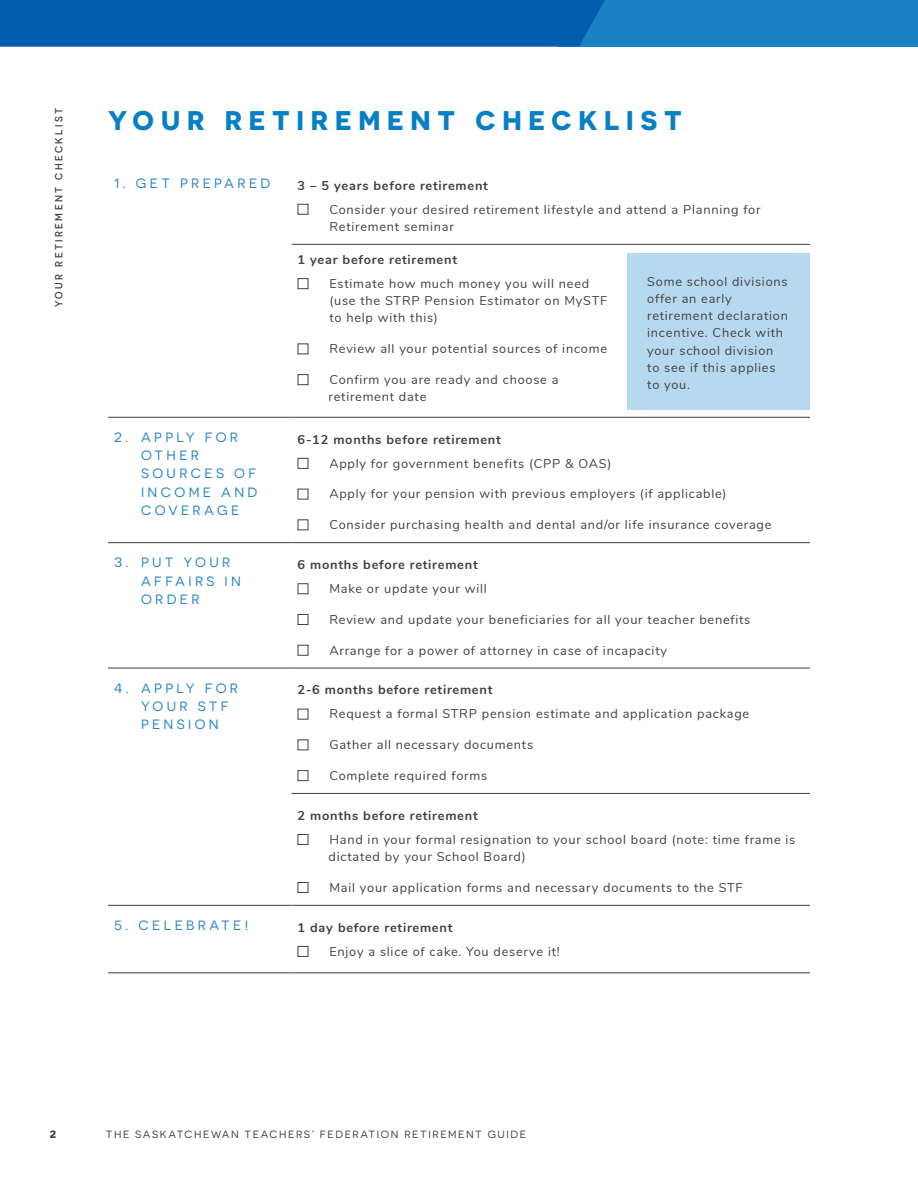
<style>
.page{position:relative;width:918px;height:1188px;background:#fff}
.page>*{position:absolute;margin:0;border:0;box-sizing:border-box;transform-origin:0 0}
.HEADER_1{font:700 27px "Novecentosanswide";letter-spacing:.25em;color:#0680c4}
.SUBHEAD_1A{font:13.5px/18.3px "Novecentosanswide";letter-spacing:.25em;color:#2684c5}
.BODY{font:12.75px/17.2px "Nunito";letter-spacing:.06em;color:#414042}
.SUBHEAD_3{font:700 12.75px "Nunito";letter-spacing:.06em;color:#414042}
.t1{font:10.5px "Novecentosanswide";letter-spacing:.15em;color:#414042}
.t2{font:500 10.5px "Novecentosans";letter-spacing:.23em;color:#414042}
.t3{font:700 10.5px "Novecentosanswide";color:#414042}
</style>
<div class="page">
<hr style="left:108px;top:542px;width:184px;height:1px;background:#414042">
<hr style="left:108px;top:972px;width:184px;height:1px;background:#414042">
<hr style="left:108px;top:417px;width:184px;height:1px;background:#414042">
<hr style="left:108px;top:668px;width:184px;height:1px;background:#414042">
<hr style="left:108px;top:905px;width:184px;height:1px;background:#414042">
<hr style="left:292px;top:244px;width:329px;height:1px;background:#414042">
<hr style="left:621px;top:244px;width:189px;height:1px;background:#414042">
<hr style="left:292px;top:417px;width:329px;height:1px;background:#414042">
<hr style="left:621px;top:417px;width:189px;height:1px;background:#414042">
<hr style="left:292px;top:542px;width:329px;height:1px;background:#414042">
<hr style="left:621px;top:542px;width:189px;height:1px;background:#414042">
<hr style="left:292px;top:668px;width:329px;height:1px;background:#414042">
<hr style="left:621px;top:668px;width:189px;height:1px;background:#414042">
<hr style="left:292px;top:793px;width:329px;height:1px;background:#414042">
<hr style="left:621px;top:793px;width:189px;height:1px;background:#414042">
<hr style="left:292px;top:905px;width:329px;height:1px;background:#414042">
<hr style="left:621px;top:905px;width:189px;height:1px;background:#414042">
<hr style="left:292px;top:972px;width:329px;height:1px;background:#414042">
<hr style="left:621px;top:972px;width:189px;height:1px;background:#414042">
<div style="left:298px;top:204px;width:10px;height:11px;border:1px solid #414042"></div>
<div style="left:298px;top:278px;width:10px;height:11px;border:1px solid #414042"></div>
<div style="left:298px;top:374px;width:10px;height:11px;border:1px solid #414042"></div>
<div style="left:627px;top:253px;width:183px;height:156px;background:#b7d9ef"></div>
<div style="left:298px;top:458px;width:10px;height:11px;border:1px solid #414042"></div>
<div style="left:298px;top:583px;width:10px;height:11px;border:1px solid #414042"></div>
<div style="left:298px;top:614px;width:10px;height:11px;border:1px solid #414042"></div>
<div style="left:298px;top:645px;width:10px;height:11px;border:1px solid #414042"></div>
<div style="left:298px;top:770px;width:10px;height:11px;border:1px solid #414042"></div>
<div style="left:298px;top:834px;width:10px;height:11px;border:1px solid #414042"></div>
<div style="left:298px;top:882px;width:10px;height:11px;border:1px solid #414042"></div>
<div style="left:298px;top:946px;width:10px;height:11px;border:1px solid #414042"></div>
<svg style="left:0;top:46px;width:918px;height:1px"></svg>
<svg style="left:0;top:0;width:918px;height:46px;background:#0968b4"></svg>
<p class="t2" style="left:53px;top:307px;width:201px;rotate:-90deg">Your Reti rement Checkli st</p>
<p class="HEADER_1" style="left:108px;top:104px;width:575px">YOUR RETIREMENT CHECKLIST</p>
<p class="SUBHEAD_1A" style="left:114px;top:174px;width:158px">1. GET PREPARED</p>
<p class="SUBHEAD_3" style="left:298px;top:176px;width:192px">3 – 5 years before retirement</p>
<p class="BODY" style="left:329px;top:200px;width:433px">Consider your desired retirement lifestyle and attend a Planning for<br>Retirement seminar</p>
<p class="SUBHEAD_3" style="left:298px;top:250px;width:161px">1 year before retirement</p>
<p class="BODY" style="left:329px;top:274px;width:279px">Estimate how much money you will need (use the STRP Pension Estimator on MySTF to help with this)</p>
<p class="BODY" style="left:329px;top:339px;width:279px">Review all your potential sources of income</p>
<p class="BODY" style="left:329px;top:370px;width:231px">Confirm you are ready and choose a retirement date</p>
<p class="BODY" style="left:647px;top:272px;width:142px">Some school divisions offer an early retirement declaration incentive. Check with your school division to see if this applies to you.</p>
<p class="SUBHEAD_1A" style="left:141px;top:428px;width:118px;text-indent:-27px">2. APPLY FOR<br>OTHER<br>SOURCES OF<br>INCOME AND<br>COVERAGE</p>
<p class="SUBHEAD_3" style="left:298px;top:430px;width:205px">6-12 months before retirement</p>
<p class="BODY" style="left:329px;top:454px;width:283px">Apply for government benefits (CPP &amp; OAS)</p>
<p class="BODY" style="left:329px;top:485px;width:399px">Apply for your pension with previous employers (if applicable)</p>
<p class="BODY" style="left:329px;top:515px;width:444px">Consider purchasing health and dental and/or life insurance coverage</p>
<p class="SUBHEAD_1A" style="left:141px;top:553px;width:102px;text-indent:-27px">3. PUT YOUR<br>AFFAIRS IN<br>ORDER</p>
<p class="SUBHEAD_3" style="left:298px;top:555px;width:182px">6 months before retirement</p>
<p class="BODY" style="left:329px;top:579px;width:159px">Make or update your will</p>
<p class="BODY" style="left:329px;top:610px;width:423px">Review and update your beneficiaries for all your teacher benefits</p>
<p class="BODY" style="left:329px;top:641px;width:339px">Arrange for a power of attorney in case of incapacity</p>
<p class="SUBHEAD_1A" style="left:141px;top:679px;width:99px;text-indent:-27px">4. APPLY FOR<br>YOUR STF<br>PENSION</p>
<p class="SUBHEAD_3" style="left:298px;top:681px;width:196px">2-6 months before retirement</p>
<p class="BODY" style="left:329px;top:705px;width:421px">Request a formal STRP pension estimate and application package</p>
<p class="BODY" style="left:329px;top:735px;width:205px">Gather all necessary documents</p>
<p class="BODY" style="left:329px;top:766px;width:159px">Complete required forms</p>
<p class="SUBHEAD_3" style="left:298px;top:806px;width:182px">2 months before retirement</p>
<p class="BODY" style="left:329px;top:830px;width:468px">Hand in your formal resignation to your school board (note: time frame is dictated by your School Board)</p>
<p class="BODY" style="left:329px;top:878px;width:415px">Mail your application forms and necessary documents to the STF</p>
<p class="SUBHEAD_1A" style="left:114px;top:916px;width:136px">5. CELEBRATE!</p>
<p class="SUBHEAD_3" style="left:298px;top:918px;width:156px">1 day before retirement</p>
<p class="BODY" style="left:329px;top:942px;width:232px">Enjoy a slice of cake. You deserve it!</p>
<p class="t3" style="left:50px;top:1128px;width:8px">2</p>
<p class="t1" style="left:106px;top:1129px;width:422px">THE SASKATCHEWAN TEACHERS’ FEDERATION RETIREMENT GUIDE</p>
</div>
